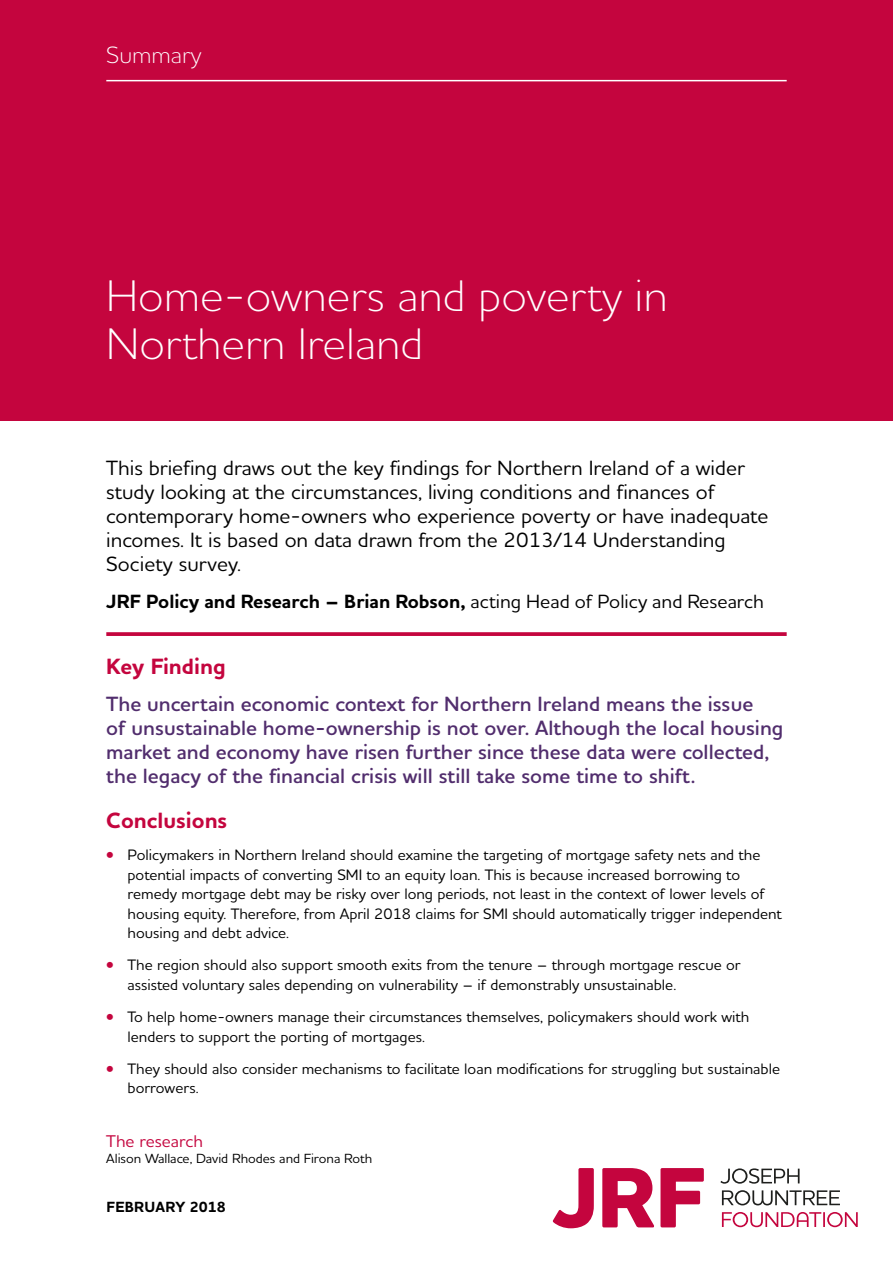
<style>
.page{position:relative;width:893px;height:1263px;background:#fff}
.page>*{position:absolute;margin:0;border:0;box-sizing:border-box;transform-origin:0 0}
.t1{font:300 45px/48px "Houschka Alt Pro";color:#fff}
.t2{font:300 24px "Houschka Alt Pro";color:#fff}
.t3{font:700 22.5px "Houschka Alt Pro";color:#c4053e}
.t4{font:500 21px/24px "Houschka Alt Pro";color:#000}
.t5{font:600 21px/24px "Houschka Alt Pro";color:#512d6d}
.t6{font:700 19.5px "Houschka Alt Pro";color:#000}
.t7{font:500 17.25px "Houschka Alt Pro";color:#c4053e}
.t8{font:500 15.3px/19.5px "Houschka Alt Pro";color:#000}
.t9{font:700 15px "Houschka Alt Pro";letter-spacing:.015em;color:#000}
.t10{font:500 13.5px "Houschka Alt Pro";color:#000}
.s1{font-weight:500}
.s2{font-weight:700;font-size:15px;color:#c4053e}
</style>
<div class="page">
<div style="left:0;top:0;width:893px;height:421px;background:#c4053e"></div>
<svg style="left:106px;top:632px;width:681px;height:4px;background:#c71349"></svg>
<svg style="left:553px;top:1168px;width:41px;height:60px"></svg>
<svg style="left:602px;top:1168px;width:52px;height:59px"></svg>
<svg style="left:660px;top:1168px;width:44px;height:59px"></svg>
<svg style="left:720px;top:1168px;width:80px;height:16px"></svg>
<svg style="left:722px;top:1190px;width:118px;height:15px"></svg>
<svg style="left:722px;top:1212px;width:136px;height:15px"></svg>
<hr style="left:106px;top:80px;width:681px;height:1px;background:#fff">
<h2 class="t2" style="left:106px;top:46px;width:97px">Summary</h2>
<h1 class="t1" style="left:106px;top:276px;width:563px">Home-owners and poverty in<br>Northern Ireland</h1>
<p class="t4" style="left:106px;top:457px;width:664px">This briefing draws out the key findings for Northern Ireland of a wider study looking at the circumstances, living conditions and finances of contemporary home-owners who experience poverty or have inadequate incomes. It is based on data drawn from the 2013/14 Understanding Society survey.</p>
<p class="t6" style="left:106px;top:593px;width:659px">JRF Policy and Research – Brian Robson, <span class="s1">acting Head of Policy and Research</span></p>
<h3 class="t3" style="left:106px;top:657px;width:121px">Key Finding</h3>
<p class="t5" style="left:106px;top:694px;width:678px">The uncertain economic context for Northern Ireland means the issue<br>of unsustainable home-ownership is not over. Although the local housing market and economy have risen further since these data were collected, the legacy of the financial crisis will still take some time to shift.</p>
<h3 class="t3" style="left:106px;top:811px;width:123px">Conclusions</h3>
<p class="t8" style="left:128px;top:846px;width:656px;text-indent:-21px"><span class="s2">•</span> Policymakers in Northern Ireland should examine the targeting of mortgage safety nets and the potential impacts of converting SMI to an equity loan. This is because increased borrowing to remedy mortgage debt may be risky over long periods, not least in the context of lower levels of housing equity. Therefore, from April 2018 claims for SMI should automatically trigger independent housing and debt advice.</p>
<p class="t8" style="left:128px;top:956px;width:615px;text-indent:-21px"><span class="s2">•</span> The region should also support smooth exits from the tenure – through mortgage rescue or assisted voluntary sales depending on vulnerability – if demonstrably unsustainable.</p>
<p class="t8" style="left:128px;top:1008px;width:623px;text-indent:-21px"><span class="s2">•</span> To help home-owners manage their circumstances themselves, policymakers should work with lenders to support the porting of mortgages.</p>
<p class="t8" style="left:128px;top:1060px;width:654px;text-indent:-21px"><span class="s2">•</span> They should also consider mechanisms to facilitate loan modifications for struggling but sustainable borrowers.</p>
<p class="t7" style="left:106px;top:1133px;width:98px">The research</p>
<p class="t10" style="left:106px;top:1152px;width:268px">Alison Wallace, David Rhodes and Firona Roth</p>
<p class="t9" style="left:106px;top:1201px;width:121px">FEBRUARY 2018</p>
</div>
